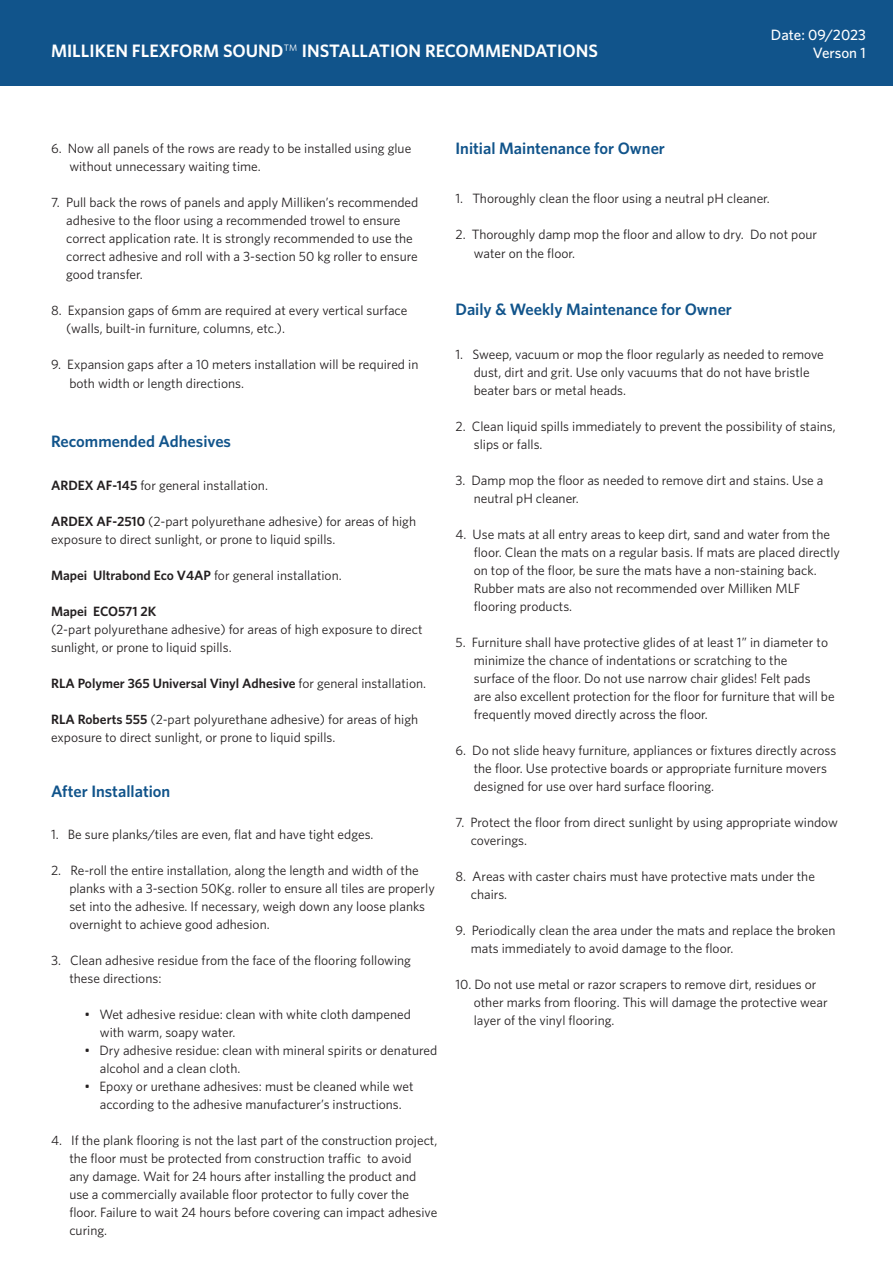
<style>
.page{position:relative;width:893px;height:1263px;background:#fff}
.page>*{position:absolute;margin:0;border:0;box-sizing:border-box;transform-origin:0 0}
.t1{font:600 18px "Whitney";color:#fff}
.t2{font:600 16.5px "Whitney";color:#11548b}
.t3{font:500 15px/18px "Whitney";color:#fff;text-align:right}
.t4{font:13.5px/18px "Whitney";color:#231f20}
.t5{font:600 13.5px "Whitney";color:#231f20}
.s1{font-weight:300}
.s2{font-weight:600}
.s3{font-weight:400}
</style>
<div class="page">
<div style="left:0;top:0;width:893px;height:85px;background:#11548b"></div>
<p class="t1" style="left:51px;top:39px;width:548px">MILLIKEN FLEXFORM SOUND<span class="s1">™</span> INSTALLATION RECOMMENDATIONS</p>
<p class="t3" style="left:771px;top:25px;width:96px">Date: 09/2023<br>Verson 1</p>
<p class="t4" style="left:69px;top:139px;width:343px;text-indent:-18px">6. Now all panels of the rows are ready to be installed using glue without unnecessary waiting time.</p>
<p class="t4" style="left:66px;top:193px;width:354px;text-indent:-15px">7. Pull back the rows of panels and apply Milliken’s recommended adhesive to the floor using a recommended trowel to ensure correct application rate. It is strongly recommended to use the correct adhesive and roll with a 3-section 50 kg roller to ensure good transfer.</p>
<p class="t4" style="left:66px;top:301px;width:343px;text-indent:-15px">8. Expansion gaps of 6mm are required at every vertical surface (walls, built-in furniture, columns, etc.).</p>
<p class="t4" style="left:69px;top:354px;width:351px;line-height:19.5px;text-indent:-18px">9. Expansion gaps after a 10 meters installation will be required in both width or length directions.</p>
<p class="t2" style="left:51px;top:430px;width:182px">Recommended Adhesives</p>
<p class="t4" style="left:51px;top:476px;width:218px"><span class="s2">ARDEX AF-145</span> for general installation.</p>
<p class="t4" style="left:51px;top:512px;width:367px"><span class="s2">ARDEX AF-2510</span> (2-part polyurethane adhesive) for areas of high exposure to direct sunlight, or prone to liquid spills.</p>
<p class="t4" style="left:51px;top:566px;width:292px"><span class="s2">Mapei Ultrabond Eco V4AP</span> for general installation.</p>
<p class="t5" style="left:51px;top:602px;width:107px">Mapei ECO571 2K</p>
<p class="t4" style="left:51px;top:620px;width:373px">(2-part polyurethane adhesive) for areas of high exposure to direct sunlight, or prone to liquid spills.</p>
<p class="t5" style="left:51px;top:674px;width:377px">RLA Polymer 365 Universal Vinyl Adhesive <span class="s3">for general installation.</span></p>
<p class="t4" style="left:51px;top:710px;width:369px"><span class="s2">RLA Roberts 555</span> (2-part polyurethane adhesive) for areas of high exposure to direct sunlight, or prone to liquid spills.</p>
<p class="t2" style="left:51px;top:780px;width:121px">After Installation</p>
<p class="t4" style="left:51px;top:825px;width:324px">1. Be sure planks/tiles are even, flat and have tight edges.</p>
<p class="t4" style="left:69px;top:861px;width:367px;text-indent:-18px">2. Re-roll the entire installation, along the length and width of the planks with a 3-section 50Kg. roller to ensure all tiles are properly set into the adhesive. If necessary, weigh down any loose planks overnight to achieve good adhesion.</p>
<p class="t4" style="left:69px;top:951px;width:343px;text-indent:-18px">3. Clean adhesive residue from the face of the flooring following these directions:</p>
<p class="t4" style="left:100px;top:1005px;width:313px;text-indent:-15px">• Wet adhesive residue: clean with white cloth dampened with warm, soapy water.</p>
<p class="t4" style="left:100px;top:1041px;width:339px;text-indent:-15px">• Dry adhesive residue: clean with mineral spirits or denatured alcohol and a clean cloth.</p>
<p class="t4" style="left:85px;top:1077px;width:330px;text-align:center">• Epoxy or urethane adhesives: must be cleaned while wet according to the adhesive manufacturer’s instructions.</p>
<p class="t4" style="left:69px;top:1131px;width:370px;text-indent:-18px">4. If the plank flooring is not the last part of the construction project, the floor must be protected from construction traffic to avoid<br>any damage. Wait for 24 hours after installing the product and use a commercially available floor protector to fully cover the floor. Failure to wait 24 hours before covering can impact adhesive curing.</p>
<p class="t2" style="left:455px;top:138px;width:211px">Initial Maintenance for Owner</p>
<p class="t4" style="left:455px;top:188px;width:316px">1. Thoroughly clean the floor using a neutral pH cleaner.</p>
<p class="t4" style="left:474px;top:224px;width:345px;line-height:19.5px;text-indent:-18px">2. Thoroughly damp mop the floor and allow to dry. Do not pour water on the floor.</p>
<p class="t2" style="left:455px;top:298px;width:278px">Daily &amp; Weekly Maintenance for Owner</p>
<p class="t4" style="left:474px;top:345px;width:352px;text-indent:-18px">1. Sweep, vacuum or mop the floor regularly as needed to remove dust, dirt and grit. Use only vacuums that do not have bristle beater bars or metal heads.</p>
<p class="t4" style="left:474px;top:417px;width:363px;text-indent:-18px">2. Clean liquid spills immediately to prevent the possibility of stains, slips or falls.</p>
<p class="t4" style="left:474px;top:471px;width:351px;text-indent:-18px">3. Damp mop the floor as needed to remove dirt and stains. Use a neutral pH cleaner.</p>
<p class="t4" style="left:474px;top:525px;width:368px;text-indent:-18px">4. Use mats at all entry areas to keep dirt, sand and water from the floor. Clean the mats on a regular basis. If mats are placed directly on top of the floor, be sure the mats have a non-staining back.<br>Rubber mats are also not recommended over Milliken MLF flooring products.</p>
<p class="t4" style="left:474px;top:633px;width:362px;text-indent:-18px">5. Furniture shall have protective glides of at least 1” in diameter to minimize the chance of indentations or scratching to the<br>surface of the floor. Do not use narrow chair glides! Felt pads<br>are also excellent protection for the floor for furniture that will be frequently moved directly across the floor.</p>
<p class="t4" style="left:474px;top:741px;width:364px;text-indent:-18px">6. Do not slide heavy furniture, appliances or fixtures directly across the floor. Use protective boards or appropriate furniture movers designed for use over hard surface flooring.</p>
<p class="t4" style="left:471px;top:813px;width:369px;text-indent:-15px">7. Protect the floor from direct sunlight by using appropriate window coverings.</p>
<p class="t4" style="left:471px;top:867px;width:346px;text-indent:-15px">8. Areas with caster chairs must have protective mats under the chairs.</p>
<p class="t4" style="left:471px;top:921px;width:366px;text-indent:-15px">9. Periodically clean the area under the mats and replace the broken mats immediately to avoid damage to the floor.</p>
<p class="t4" style="left:474px;top:975px;width:355px;text-indent:-18px">10. Do not use metal or razor scrapers to remove dirt, residues or other marks from flooring. This will damage the protective wear layer of the vinyl flooring.</p>
</div>
